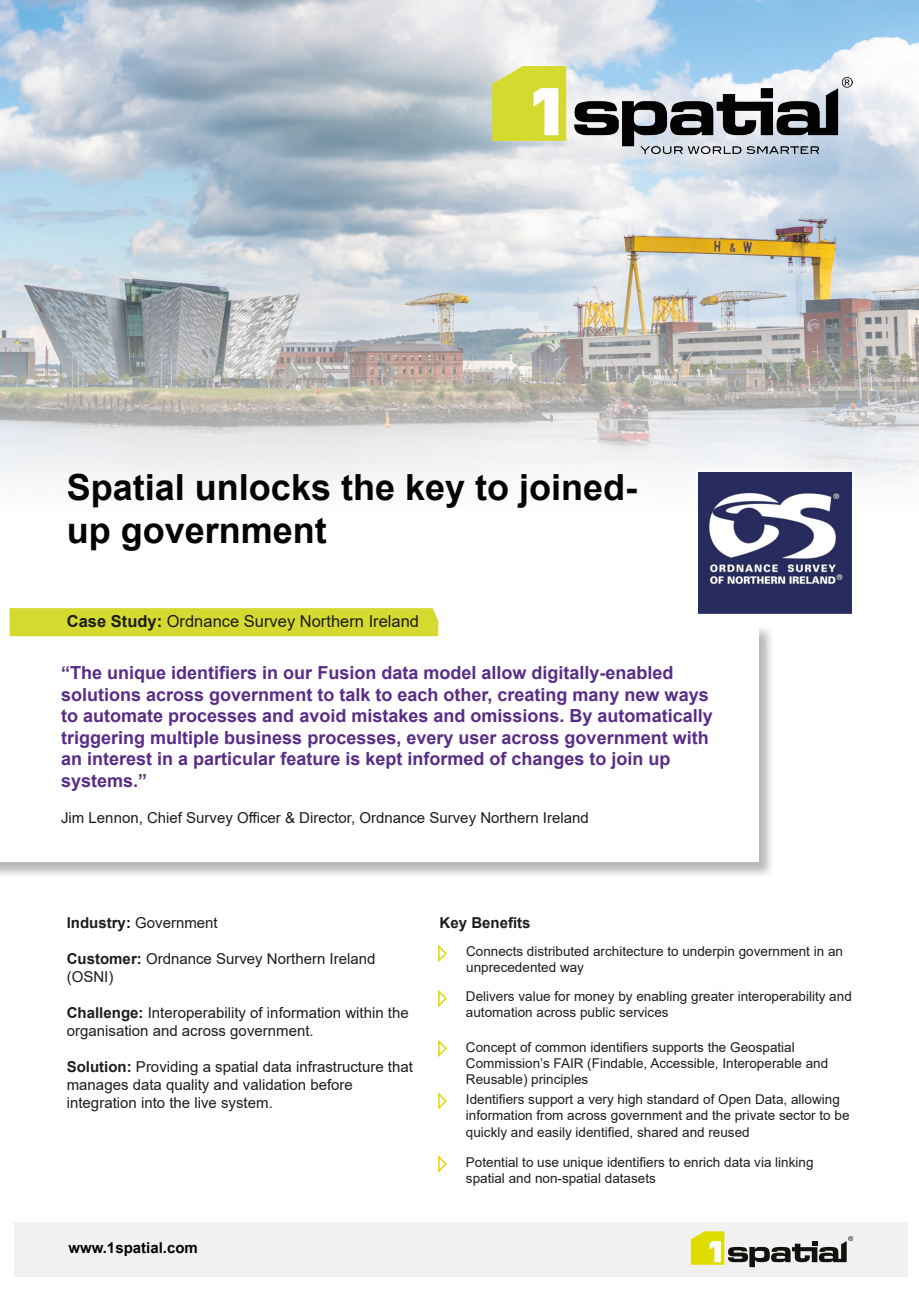
<style>
.page{position:relative;width:919px;height:1289px;background:#fff}
.page>*{position:absolute;margin:0;border:0;box-sizing:border-box;transform-origin:0 0}
.t1{font:700 36px/43.2px "Arial";color:#020304}
.t2{font:700 18px/21.6px "Arial";color:#592d87}
.t3{font:16.5px "Arial";color:#1d1d1b}
.t4{font:15px/18px "Arial";color:#1d1d1b}
.t5{font:700 15px "Arial";color:#020304}
.t6{font:700 15px "Arial";color:#1d1d1b}
.t7{font:13.5px/16.2px "Arial";color:#1d1d1b}
.s1{font-weight:700}
</style>
<div class="page">
<img style="left:0;top:0;width:918px;height:486px">
<div style="left:14px;top:1222px;width:893px;height:54px;background:#f1f1f2"></div>
<svg style="left:691px;top:1231px;width:162px;height:35px"></svg>
<div style="left:0;top:625px;width:775px;height:253px;background:#1d1d1b;opacity:.31"></div>
<div style="left:0;top:624px;width:758px;height:238px;background:#fff"></div>
<svg style="left:438px;top:945px;width:9px;height:17px"></svg>
<svg style="left:438px;top:990px;width:9px;height:16px"></svg>
<svg style="left:438px;top:1040px;width:9px;height:16px"></svg>
<svg style="left:438px;top:1092px;width:9px;height:17px"></svg>
<svg style="left:438px;top:1155px;width:9px;height:17px"></svg>
<svg style="left:683px;top:456px;width:184px;height:173px"></svg>
<img style="left:698px;top:472px;width:153px;height:141px">
<img style="left:493px;top:67px;width:359px;height:86px">
<div style="left:10px;top:608px;width:428px;height:28px;background:#d5da30"></div>
<p class="t1" style="left:67px;top:466px;width:572px">Spatial unlocks the key to joined&shy;up government</p>
<p class="t3" style="left:67px;top:609px;width:354px"><span class="s1">Case Study:</span> Ordnance Survey Northern Ireland</p>
<p class="t2" style="left:61px;top:662px;width:653px">“The unique identifiers in our Fusion data model allow digitally-enabled solutions across government to talk to each other, creating many new ways to automate processes and avoid mistakes and omissions. By automatically triggering multiple business processes, every user across government with an interest in a particular feature is kept informed of changes to join up systems.”</p>
<p class="t4" style="left:61px;top:808px;width:529px">Jim Lennon, Chief Survey Officer &amp; Director, Ordnance Survey Northern Ireland</p>
<p class="t4" style="left:67px;top:913px;width:152px"><span class="s1">Industry:</span> Government</p>
<p class="t4" style="left:67px;top:949px;width:310px"><span class="s1">Customer:</span> Ordnance Survey Northern Ireland (OSNI)</p>
<p class="t4" style="left:67px;top:1003px;width:343px"><span class="s1">Challenge:</span> Interoperability of information within the organisation and across government.</p>
<p class="t4" style="left:67px;top:1057px;width:347px"><span class="s1">Solution:</span> Providing a spatial data infrastructure that manages data quality and validation before</p>
<p class="t4" style="left:67px;top:1093px;width:207px">integration into the live system.</p>
<p class="t5" style="left:68px;top:1236px;width:131px">www.1spatial.com</p>
<p class="t6" style="left:439px;top:911px;width:92px">Key Benefits</p>
<p class="t7" style="left:466px;top:942px;width:378px">Connects distributed architecture to underpin government in an unprecedented way</p>
<p class="t7" style="left:466px;top:987px;width:387px">Delivers value for money by enabling greater interoperability and automation across public services</p>
<p class="t7" style="left:466px;top:1038px;width:364px">Concept of common identifiers supports the Geospatial<br>Commission’s FAIR (Findable, Accessible, Interoperable and<br>Reusable) principles</p>
<p class="t7" style="left:466px;top:1091px;width:385px">Identifiers support a very high standard of Open Data, allowing information from across government and the private sector to be quickly and easily identified, shared and reused</p>
<p class="t7" style="left:466px;top:1153px;width:349px">Potential to use unique identifiers to enrich data via linking spatial and non-spatial datasets</p>
</div>
